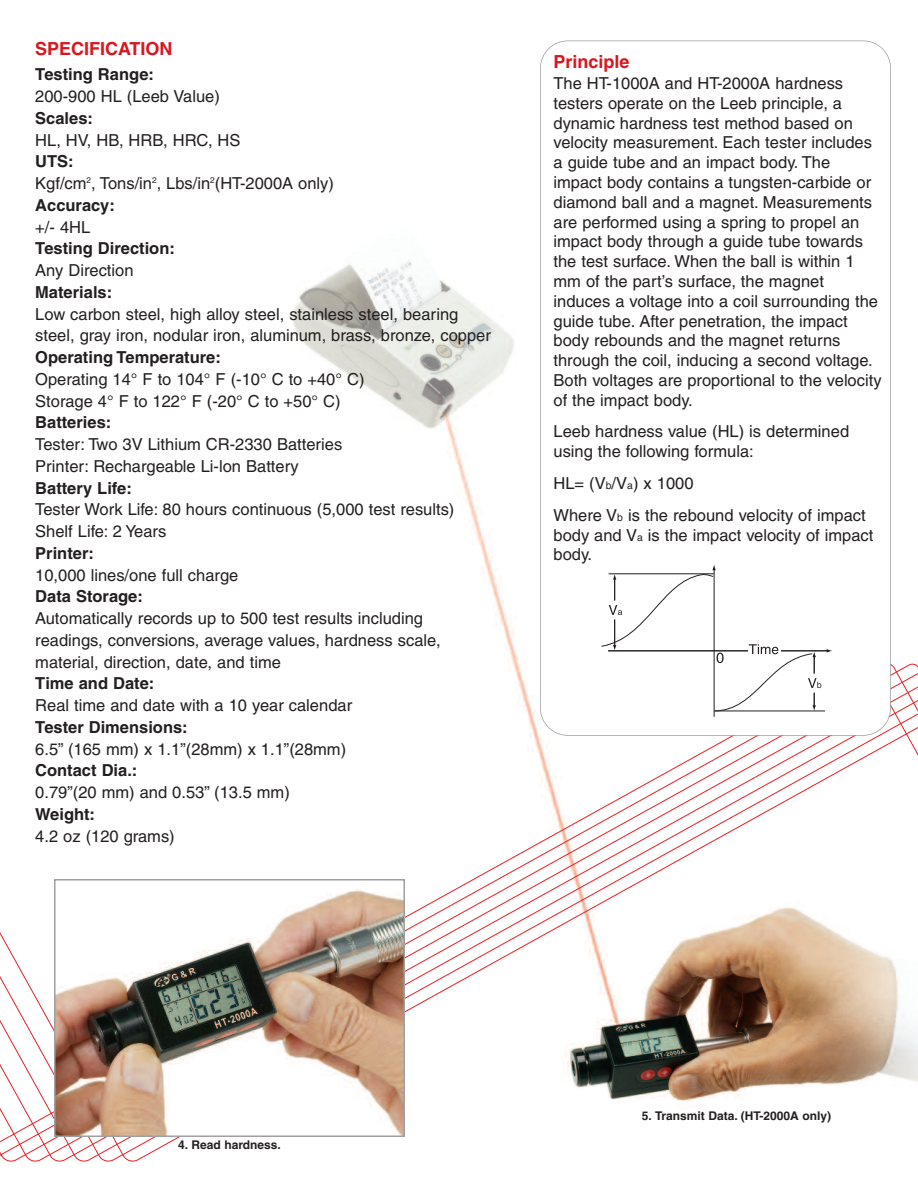
<style>
.page{position:relative;width:918px;height:1188px;background:#fff}
.page>*{position:absolute;margin:0;border:0;box-sizing:border-box;transform-origin:0 0}
.t1{font:700 18px "Helvetica";color:#d8171f}
.t2{font:16.5px/19.8px "Helvetica";color:#231f20}
.t3{font:700 16.5px "Helvetica";color:#231f20}
.t4{font:700 12px "Helvetica";color:#231f20}
.s1{font-weight:700}
.s2{font-size:10.5px}
</style>
<div class="page">
<img style="left:293px;top:261px;width:621px;height:403px">
<svg style="left:0;top:664px;width:918px;height:498px"></svg>
<img style="left:57px;top:882px;width:345px;height:252px">
<div style="left:54px;top:879px;width:351px;height:258px;border:2px solid #a0a0a0"></div>
<div style="left:541px;top:41px;width:349px;height:694px;background:#fff;border-radius:27px"></div>
<div style="left:540px;top:40px;width:351px;height:696px;border:2px solid #a0a0a0;border-radius:28px"></div>
<hr style="left:714px;top:568px;width:1px;height:149px;background:#231f20">
<hr style="left:781px;top:651px;width:47px;height:1px;background:#231f20">
<hr style="left:714px;top:711px;width:111px;height:1px;background:#231f20">
<svg style="left:601px;top:564px;width:220px;height:147px"></svg>
<p class="t1" style="left:35px;top:42px;width:139px">SPECIFICATION</p>
<p class="t3" style="left:35px;top:69px;width:120px">Testing Range:</p>
<p class="t2" style="left:35px;top:88px;width:186px">200-900 HL (Leeb Value)</p>
<p class="t3" style="left:35px;top:112px;width:59px">Scales:</p>
<p class="t2" style="left:35px;top:132px;width:207px">HL, HV, HB, HRB, HRC, HS</p>
<p class="t2" style="left:35px;top:152px;width:300px;line-height:21.8px"><span class="s1">UTS:<br></span>Kgf/cm<sup>2</sup>, Tons/in<sup>2</sup>, Lbs/in<sup>2</sup>(HT-2000A only)<br><span class="s1">Accuracy:</span></p>
<p class="t2" style="left:35px;top:219px;width:57px">+/- 4HL</p>
<p class="t3" style="left:35px;top:243px;width:141px">Testing Direction:</p>
<p class="t2" style="left:35px;top:262px;width:100px">Any Direction</p>
<p class="t3" style="left:35px;top:286px;width:79px">Materials:</p>
<p class="t2" style="left:35px;top:305px;width:457px;line-height:21.8px">Low carbon steel, high alloy steel, stainless steel, bearing steel, gray iron, nodular iron, aluminum, brass, bronze, copper</p>
<p class="t3" style="left:35px;top:351px;width:187px">Operating Temperature:</p>
<p class="t2" style="left:35px;top:370px;width:331px;line-height:21.8px">Operating 14° F to 104° F (-10° C to +40° C)<br>Storage 4° F to 122° F (-20° C to +50° C)</p>
<p class="t3" style="left:35px;top:417px;width:78px">Batteries:</p>
<p class="t2" style="left:35px;top:435px;width:309px;line-height:21.8px">Tester: Two 3V Lithium CR-2330 Batteries<br>Printer: Rechargeable Li-lon Battery</p>
<p class="t3" style="left:35px;top:482px;width:98px">Battery Life:</p>
<p class="t2" style="left:35px;top:500px;width:421px;line-height:21.8px">Tester Work Life: 80 hours continuous (5,000 test results)<br>Shelf Life: 2 Years</p>
<p class="t3" style="left:35px;top:547px;width:60px">Printer:</p>
<p class="t2" style="left:35px;top:567px;width:205px">10,000 lines/one full charge</p>
<p class="t3" style="left:35px;top:591px;width:109px">Data Storage:</p>
<p class="t2" style="left:35px;top:609px;width:407px;line-height:21.8px">Automatically records up to 500 test results including readings, conversions, average values, hardness scale, material, direction, date, and time</p>
<p class="t3" style="left:35px;top:678px;width:121px">Time and Date:</p>
<p class="t2" style="left:35px;top:697px;width:318px">Real time and date with a 10 year calendar</p>
<p class="t3" style="left:35px;top:721px;width:154px">Tester Dimensions:</p>
<p class="t2" style="left:35px;top:741px;width:312px">6.5” (165 mm) x 1.1”(28mm) x 1.1”(28mm)</p>
<p class="t3" style="left:35px;top:765px;width:104px">Contact Dia.:</p>
<p class="t2" style="left:35px;top:784px;width:256px">0.79”(20 mm) and 0.53” (13.5 mm)</p>
<p class="t3" style="left:35px;top:808px;width:61px">Weight:</p>
<p class="t2" style="left:35px;top:828px;width:141px">4.2 oz (120 grams)</p>
<p class="t1" style="left:553px;top:55px;width:78px">Principle</p>
<p class="t2" style="left:553px;top:75px;width:330px">The HT-1000A and HT-2000A hardness testers operate on the Leeb principle, a dynamic hardness test method based on velocity measurement. Each tester includes a guide tube and an impact body. The impact body contains a tungsten-carbide or diamond ball and a magnet. Measurements are performed using a spring to propel an impact body through a guide tube towards the test surface. When the ball is within 1 mm of the part’s surface, the magnet induces a voltage into a coil surrounding the guide tube. After penetration, the impact body rebounds and the magnet returns through the coil, inducing a second voltage.<br>Both voltages are proportional to the velocity of the impact body.</p>
<p class="t2" style="left:554px;top:423px;width:297px">Leeb hardness value (HL) is determined using the following formula:</p>
<p class="t2" style="left:553px;top:469px;width:314px;line-height:31.8px">HL= (V<span class="s2">b</span>/V<span class="s2">a</span>) x 1000<br>Where V<span class="s2">b</span> is the rebound velocity of impact</p>
<p class="t2" style="left:553px;top:526px;width:322px">body and V<span class="s2">a</span> is the impact velocity of impact body.</p>
<p class="t4" style="left:178px;top:1140px;width:104px">4. Read hardness.</p>
<p class="t4" style="left:642px;top:1112px;width:191px">5. Transmit Data. (HT-2000A only)</p>
</div>
